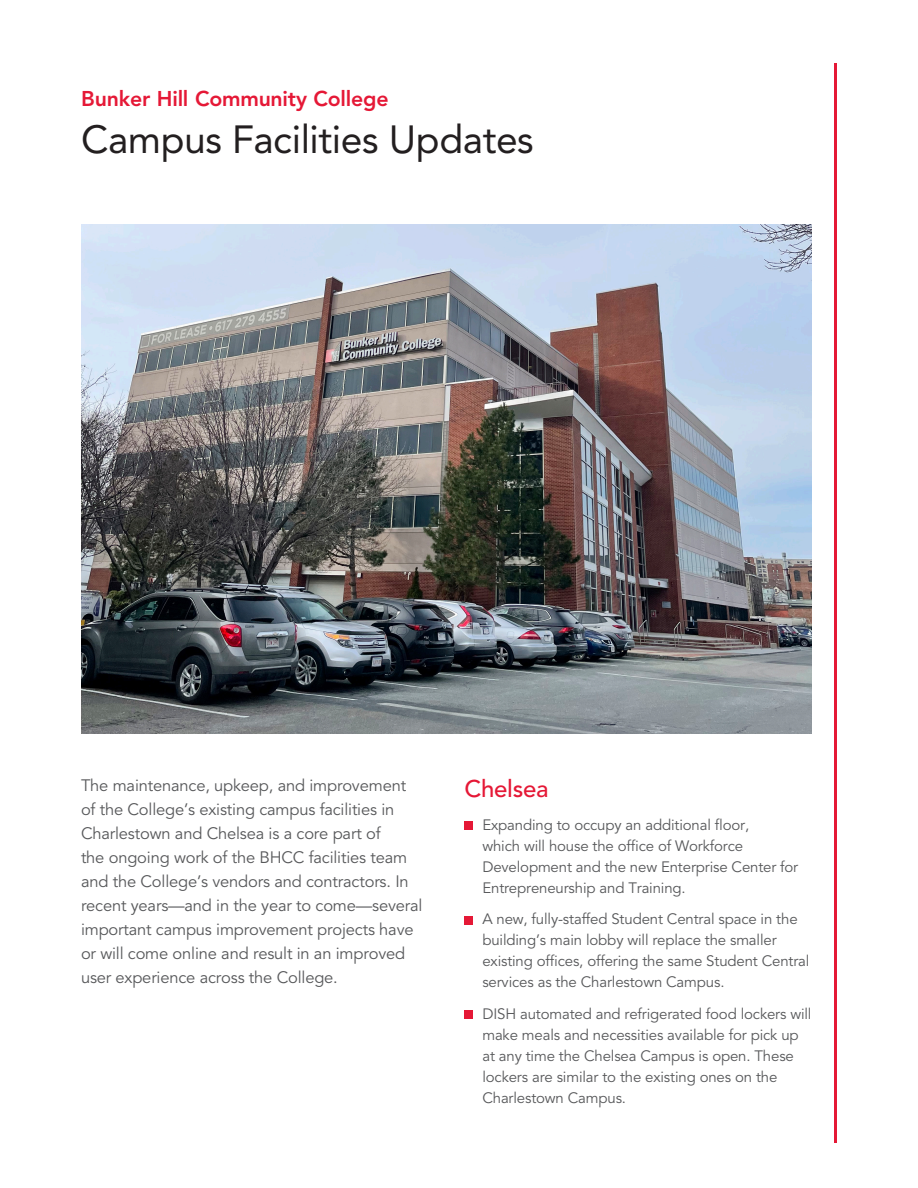
<style>
.page{position:relative;width:918px;height:1188px;background:#fff}
.page>*{position:absolute;margin:0;border:0;box-sizing:border-box;transform-origin:0 0}
.t1{font:39px "Avenir LT Std";letter-spacing:-.01em;color:#231f20}
.larger_sub{font:500 24px "Avenir LT Std";letter-spacing:-.01em;color:#e51836}
.sub_head{font:800 21.3px "Avenir LT Std";letter-spacing:-.01em;color:#e51836}
.small_descriptive_te{font:16.5px/24px "Avenir LT Std";letter-spacing:-.01em;color:#57585a}
.bulleted_text{font:15px/21px "Avenir LT Std";letter-spacing:-.01em;color:#57585a}
</style>
<div class="page">
<hr style="left:834px;top:63px;width:3px;height:1080px;background:#e51836">
<div style="left:464px;top:822px;width:8px;height:8px;background:#e51836"></div>
<div style="left:464px;top:916px;width:8px;height:8px;background:#e51836"></div>
<div style="left:464px;top:1011px;width:8px;height:8px;background:#e51836"></div>
<img style="left:81px;top:224px;width:730px;height:510px">
<p class="sub_head" style="left:81px;top:86px;width:309px">Bunker Hill Community College</p>
<p class="t1" style="left:81px;top:117px;width:454px">Campus Facilities Updates</p>
<p class="small_descriptive_te" style="left:81px;top:774px;width:343px">The maintenance, upkeep, and improvement of the College’s existing campus facilities in Charlestown and Chelsea is a core part of<br>the ongoing work of the BHCC facilities team and the College’s vendors and contractors. In recent years—and in the year to come—several important campus improvement projects have or will come online and result in an improved user experience across the College.</p>
<p class="larger_sub" style="left:464px;top:774px;width:86px">Chelsea</p>
<p class="bulleted_text" style="left:482px;top:814px;width:317px">Expanding to occupy an additional floor,<br>which will house the office of Workforce Development and the new Enterprise Center for Entrepreneurship and Training.</p>
<p class="bulleted_text" style="left:482px;top:909px;width:329px">A new, fully-staffed Student Central space in the building’s main lobby will replace the smaller existing offices, offering the same Student Central services as the Charlestown Campus.</p>
<p class="bulleted_text" style="left:482px;top:1003px;width:331px">DISH automated and refrigerated food lockers will make meals and necessities available for pick up at any time the Chelsea Campus is open. These lockers are similar to the existing ones on the Charlestown Campus.</p>
</div>
